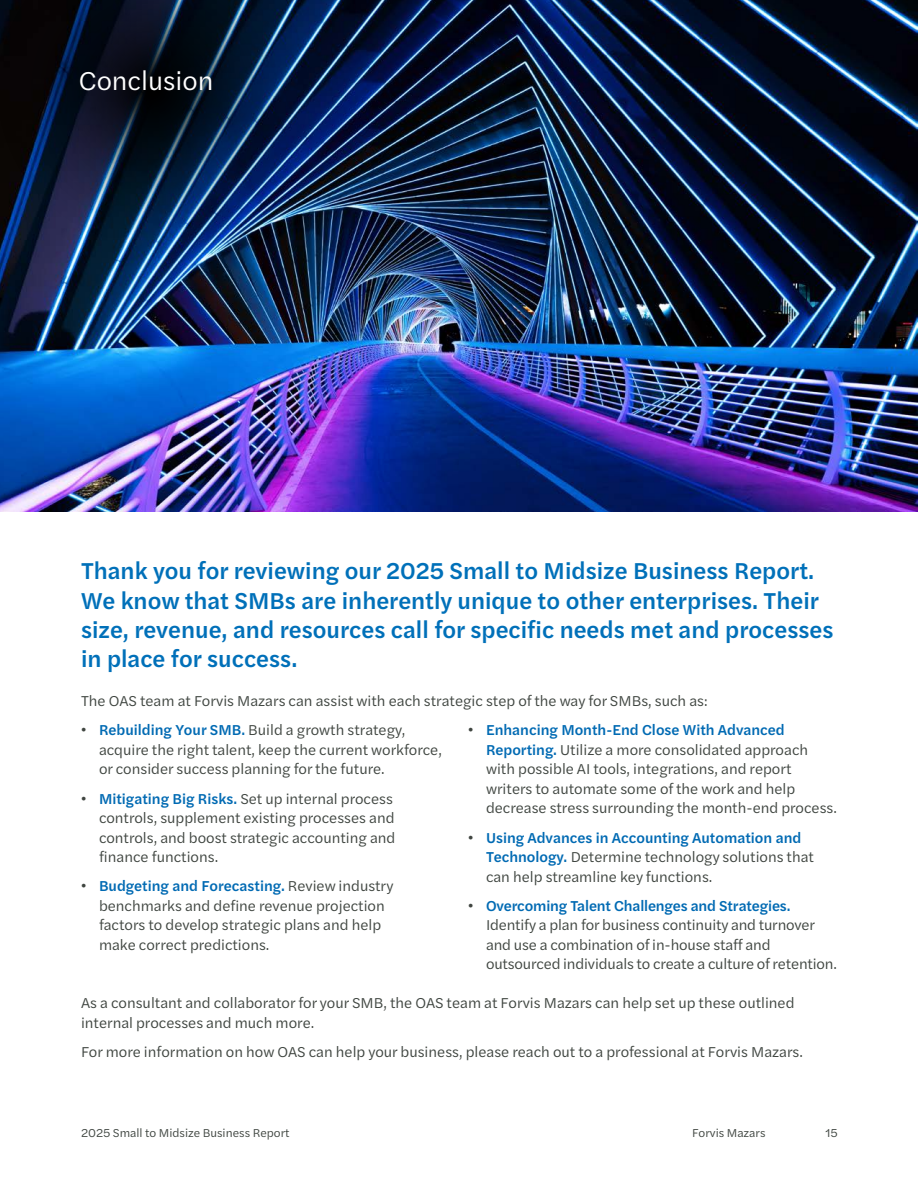
<style>
.page{position:relative;width:918px;height:1188px;background:#fff}
.page>*{position:absolute;margin:0;border:0;box-sizing:border-box;transform-origin:0 0}
.t1{font:27px "Halyard Text";color:#fff}
.t2{font:500 24px/29.2px "Halyard Text";color:#0070b9}
.t3{font:15px/19.5px "Halyard Text";color:#3f4540}
.t4{font:12px "Halyard Text";color:#3f4540}
.s1{font-family:"Arial"}
.s2{font-weight:500;color:#006ab3}
</style>
<div class="page">
<img style="left:0;top:0;width:918px;height:511px">
<img style="left:0;top:0;width:333px;height:238px">
<h1 class="t1" style="left:79px;top:61px;width:136px">Conclusion</h1>
<h2 class="t2" style="left:81px;top:555px;width:754px">Thank you for reviewing our 2025 Small to Midsize Business Report.<br>We know that SMBs are inherently unique to other enterprises. Their size, revenue, and resources call for specific needs met and processes in place for success.</h2>
<p class="t3" style="left:81px;top:690px;width:628px">The OAS team at Forvis Mazars can assist with each strategic step of the way for SMBs, such as:</p>
<p class="t3" style="left:99px;top:720px;width:344px;text-indent:-18px"><span class="s1">•</span> <span class="s2">Rebuilding Your SMB.</span> Build a growth strategy, acquire the right talent, keep the current workforce, or consider success planning for the future.</p>
<p class="t3" style="left:99px;top:788px;width:298px;text-indent:-18px"><span class="s1">•</span> <span class="s2">Mitigating Big Risks.</span> Set up internal process controls, supplement existing processes and controls, and boost strategic accounting and finance functions.</p>
<p class="t3" style="left:99px;top:876px;width:296px;text-indent:-18px"><span class="s1">•</span> <span class="s2">Budgeting and Forecasting.</span> Review industry benchmarks and define revenue projection factors to develop strategic plans and help make correct predictions.</p>
<p class="t3" style="left:486px;top:720px;width:353px;text-indent:-18px"><span class="s1">•</span> <span class="s2">Enhancing Month-End Close With Advanced Reporting.</span> Utilize a more consolidated approach with possible AI tools, integrations, and report writers to automate some of the work and help decrease stress surrounding the month-end process.</p>
<p class="t3" style="left:486px;top:827px;width:329px;text-indent:-18px"><span class="s1">•</span> <span class="s2">Using Advances in Accounting Automation and<br>Technology.</span> Determine technology solutions that can help streamline key functions.</p>
<p class="t3" style="left:486px;top:895px;width:353px;text-indent:-18px"><span class="s1">•</span> <span class="s2">Overcoming Talent Challenges and Strategies.<br></span>Identify a plan for business continuity and turnover and use a combination of in-house staff and outsourced individuals to create a culture of retention.</p>
<p class="t3" style="left:81px;top:993px;width:715px">As a consultant and collaborator for your SMB, the OAS team at Forvis Mazars can help set up these outlined internal processes and much more.</p>
<p class="t3" style="left:81px;top:1041px;width:724px">For more information on how OAS can help your business, please reach out to a professional at Forvis Mazars.</p>
<p class="t4" style="left:81px;top:1124px;width:210px">2025 Small to Midsize Business Report</p>
<p class="t4" style="left:692px;top:1124px;width:75px">Forvis Mazars</p>
<p class="t4" style="left:825px;top:1124px;width:14px">15</p>
</div>
